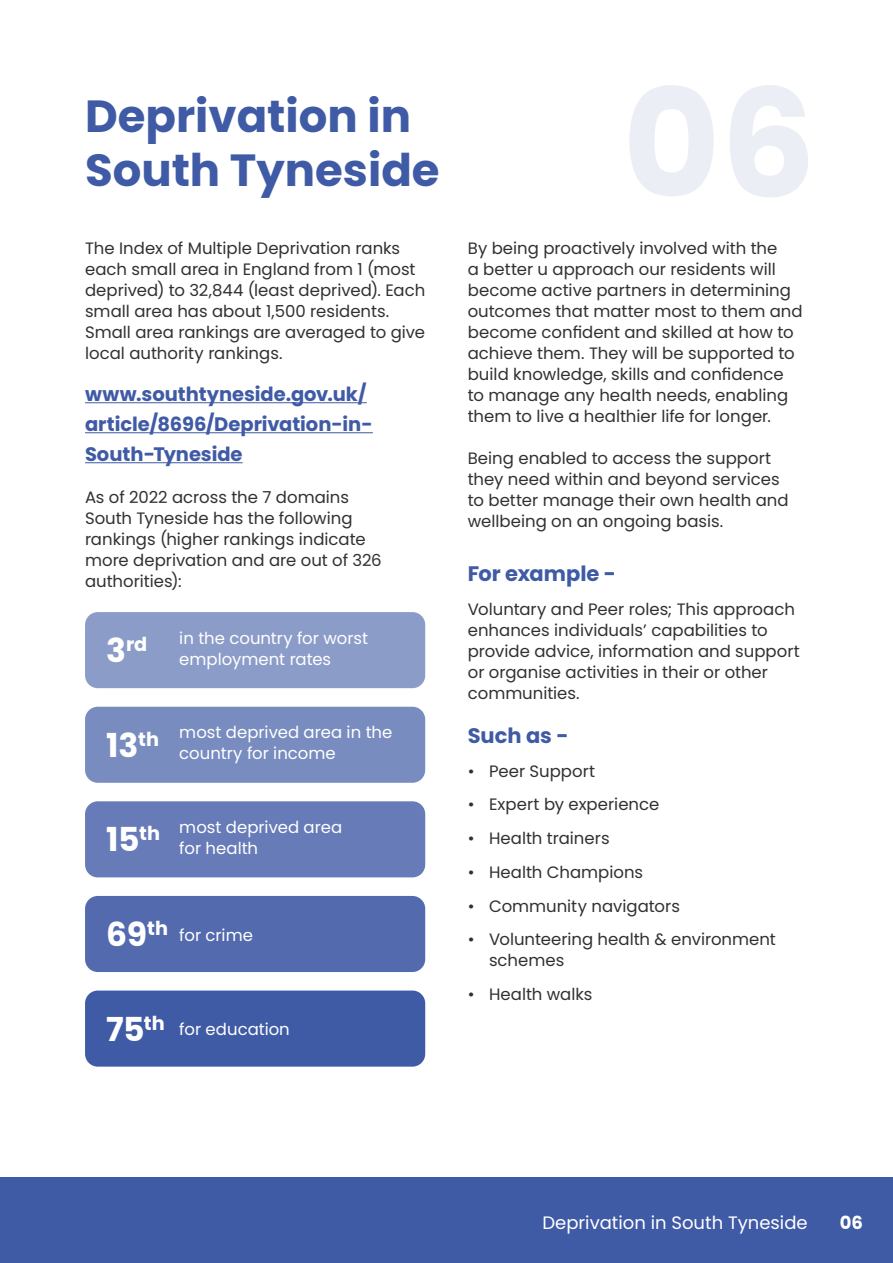
<style>
.page{position:relative;width:893px;height:1263px;background:#fff}
.page>*{position:absolute;margin:0;border:0;box-sizing:border-box;transform-origin:0 0}
.t1{font:700 45px/54px "Poppins";color:#405ba5}
.t2{font:700 33px "Poppins";letter-spacing:-.015em;color:#fff}
.t3{font:700 21px "Poppins";letter-spacing:-.005em;color:#405ba5}
.t4{font:700 19.5px/30px "Poppins";color:#405ba5}
.t5{font:700 19.2px "Poppins";color:#fff}
.t6{font:18px "Poppins";color:#fff}
.t7{font:700 18px "Poppins";color:#fff}
.t8{font:16.5px/21px "Poppins";color:#323131}
.t9{font:16.5px/21px "Poppins";color:#fff}
.s1{font-size:33px}
</style>
<div class="page">
<div style="left:0;top:1178px;width:893px;height:85px;background:#405ba5"></div>
<div style="left:85px;top:707px;width:340px;height:76px;background:#798cc0;border-radius:13px"></div>
<div style="left:85px;top:801px;width:340px;height:76px;background:#667bb7;border-radius:13px"></div>
<div style="left:85px;top:896px;width:340px;height:76px;background:#536bae;border-radius:13px"></div>
<div style="left:85px;top:990px;width:340px;height:77px;background:#405ba5;border-radius:13px"></div>
<div style="left:85px;top:612px;width:340px;height:76px;background:#8c9cc9;border-radius:13px"></div>
<hr style="left:85px;top:402px;width:282px;height:1px;background:#405ba5">
<hr style="left:85px;top:432px;width:288px;height:1px;background:#405ba5">
<hr style="left:85px;top:462px;width:158px;height:1px;background:#405ba5">
<p class="t1" style="left:85px;top:90px;width:356px">Deprivation in<br>South Tyneside</p>
<p class="t8" style="left:85px;top:238px;width:342px">The Index of Multiple Deprivation ranks each small area in England from 1 (most deprived) to 32,844 (least deprived). Each small area has about 1,500 residents.<br>Small area rankings are averaged to give local authority rankings.</p>
<p class="t4" style="left:85px;top:380px;width:289px">www.southtyneside.gov.uk/ article/8696/Deprivation-in-<br>South-Tyneside</p>
<p class="t8" style="left:85px;top:487px;width:298px">As of 2022 across the 7 domains<br>South Tyneside has the following rankings (higher rankings indicate more deprivation and are out of 326 authorities):</p>
<p class="t5" style="left:106px;top:633px;width:43px"><span class="s1">3</span>rd</p>
<p class="t9" style="left:179px;top:628px;width:190px">in the country for worst employment rates</p>
<p class="t2" style="left:106px;top:726px;width:54px">13<sup>th</sup></p>
<p class="t9" style="left:179px;top:722px;width:215px">most deprived area in the country for income</p>
<p class="t2" style="left:106px;top:820px;width:55px">15<sup>th</sup></p>
<p class="t9" style="left:179px;top:817px;width:164px">most deprived area</p>
<p class="t9" style="left:179px;top:838px;width:80px">for health</p>
<p class="t2" style="left:106px;top:915px;width:63px">69<sup>th</sup></p>
<p class="t9" style="left:179px;top:924px;width:75px">for crime</p>
<p class="t2" style="left:106px;top:1010px;width:60px">75<sup>th</sup></p>
<p class="t9" style="left:179px;top:1019px;width:112px">for education</p>
<p class="t8" style="left:468px;top:238px;width:336px">By being proactively involved with the<br>a better u approach our residents will become active partners in determining outcomes that matter most to them and become confident and skilled at how to achieve them. They will be supported to build knowledge, skills and confidence to manage any health needs, enabling them to live a healthier life for longer.</p>
<p class="t8" style="left:468px;top:448px;width:322px">Being enabled to access the support they need within and beyond services to better manage their own health and wellbeing on an ongoing basis.</p>
<p class="t3" style="left:468px;top:562px;width:150px">For example -</p>
<p class="t8" style="left:468px;top:599px;width:334px">Voluntary and Peer roles; This approach enhances individuals’ capabilities to provide advice, information and support or organise activities in their or other communities.</p>
<p class="t3" style="left:468px;top:723px;width:102px">Such as -</p>
<p class="t8" style="left:468px;top:760px;width:129px">• Peer Support</p>
<p class="t8" style="left:468px;top:794px;width:193px">• Expert by experience</p>
<p class="t8" style="left:468px;top:828px;width:143px">• Health trainers</p>
<p class="t8" style="left:468px;top:862px;width:177px">• Health Champions</p>
<p class="t8" style="left:468px;top:895px;width:214px">• Community navigators</p>
<p class="t8" style="left:489px;top:929px;width:288px;text-indent:-21px">• Volunteering health &amp; environment schemes</p>
<p class="t8" style="left:468px;top:984px;width:126px">• Health walks</p>
<p class="t6" style="left:542px;top:1212px;width:267px">Deprivation in South Tyneside</p>
<p class="t7" style="left:840px;top:1212px;width:25px">06</p>
</div>
